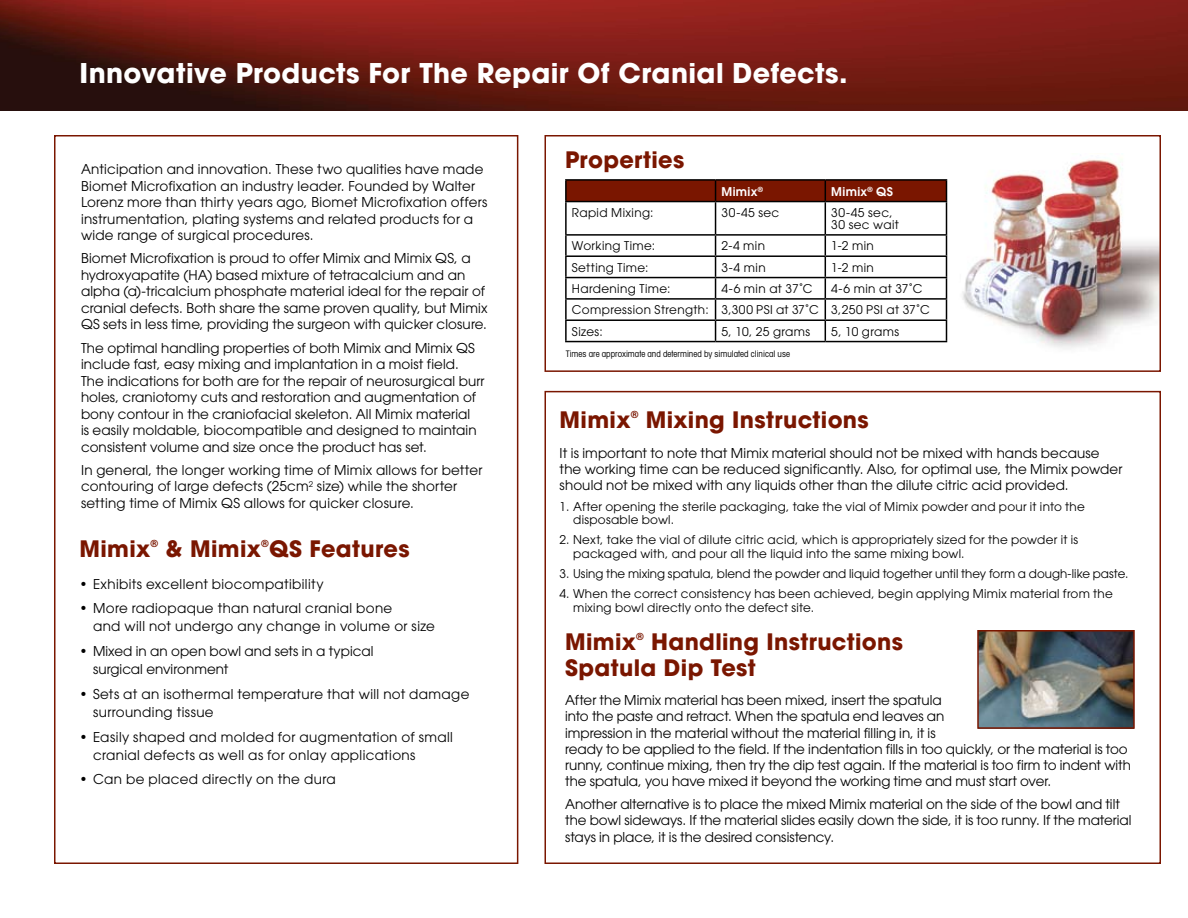
<style>
.page{position:relative;width:1188px;height:918px;background:#fff}
.page>*{position:absolute;margin:0;border:0;box-sizing:border-box;transform-origin:0 0}
.t1{font:700 27px "Avant Garde";letter-spacing:.01em;color:#fff}
.t2{font:700 22.5px/25.5px "Avant Garde";letter-spacing:.015em;color:#7a1600}
.t3{font:13.5px/16.5px "Avant Garde";letter-spacing:.005em;color:#000}
.t4{font:13.5px/18px "Avant Garde";letter-spacing:.025em;color:#000}
.t5{font:13.5px "Avant Garde";letter-spacing:.03em;color:#000}
.t6{font:12px/13.5px "Avant Garde";letter-spacing:.02em;color:#000}
.t7{font:12px "Avant Garde";color:#000}
.t8{font:600 12px "Avant Garde";letter-spacing:.03em;color:#fff}
.t9{font:700 9.6px "Avant Garde";color:#7a1600}
.t10{font:condensed 9px "Avant Garde";color:#000}
</style>
<div class="page">
<img style="left:0;top:0;width:1188px;height:110px">
<img style="left:962px;top:159px;width:196px;height:190px">
<div style="left:544px;top:135px;width:617px;height:237px;border:2px solid #7a1600"></div>
<div style="left:544px;top:391px;width:617px;height:473px;border:2px solid #7a1600"></div>
<div style="left:54px;top:135px;width:464px;height:729px;border:2px solid #7a1600"></div>
<hr style="left:565px;top:179px;width:151px;height:2px;background:#000">
<hr style="left:565px;top:181px;width:2px;height:20px;background:#000">
<hr style="left:716px;top:179px;width:109px;height:2px;background:#000">
<hr style="left:825px;top:179px;width:122px;height:2px;background:#000">
<svg style="left:566px;top:180px;width:381px;height:21px;background:#731400"></svg>
<hr style="left:565px;top:201px;width:151px;height:1px;background:#000">
<hr style="left:565px;top:202px;width:2px;height:32px;background:#000">
<hr style="left:716px;top:201px;width:109px;height:1px;background:#000">
<hr style="left:715px;top:202px;width:1px;height:32px;background:#000">
<hr style="left:825px;top:201px;width:122px;height:1px;background:#000">
<hr style="left:825px;top:202px;width:1px;height:32px;background:#000">
<hr style="left:946px;top:202px;width:1px;height:32px;background:#000">
<hr style="left:565px;top:234px;width:151px;height:2px;background:#000">
<svg style="left:565px;top:236px;width:2px;height:19px"></svg>
<hr style="left:716px;top:234px;width:109px;height:2px;background:#000">
<hr style="left:825px;top:234px;width:122px;height:2px;background:#000">
<hr style="left:565px;top:255px;width:151px;height:2px;background:#000">
<hr style="left:565px;top:257px;width:2px;height:20px;background:#000">
<hr style="left:716px;top:255px;width:109px;height:2px;background:#000">
<hr style="left:825px;top:255px;width:122px;height:2px;background:#000">
<hr style="left:565px;top:277px;width:151px;height:1px;background:#000">
<hr style="left:565px;top:278px;width:2px;height:20px;background:#000">
<hr style="left:716px;top:277px;width:109px;height:1px;background:#000">
<hr style="left:825px;top:277px;width:122px;height:1px;background:#000">
<hr style="left:565px;top:298px;width:151px;height:2px;background:#000">
<svg style="left:565px;top:300px;width:2px;height:19px"></svg>
<hr style="left:716px;top:298px;width:109px;height:2px;background:#000">
<hr style="left:825px;top:298px;width:122px;height:2px;background:#000">
<hr style="left:565px;top:319px;width:151px;height:2px;background:#000">
<hr style="left:565px;top:321px;width:2px;height:20px;background:#000">
<hr style="left:716px;top:319px;width:109px;height:2px;background:#000">
<svg style="left:715px;top:236px;width:1px;height:105px"></svg>
<hr style="left:825px;top:319px;width:122px;height:2px;background:#000">
<svg style="left:825px;top:236px;width:1px;height:105px"></svg>
<svg style="left:946px;top:236px;width:1px;height:105px"></svg>
<hr style="left:565px;top:341px;width:151px;height:1px;background:#000">
<hr style="left:716px;top:341px;width:109px;height:1px;background:#000">
<hr style="left:825px;top:341px;width:122px;height:1px;background:#000">
<img style="left:980px;top:633px;width:152px;height:93px">
<div style="left:977px;top:630px;width:158px;height:99px;border:2px solid #7a1600"></div>
<h1 class="t1" style="left:80px;top:55px;width:770px">Innovative Products For The Repair Of Cranial Defects.</h1>
<p class="t3" style="left:81px;top:161px;width:408px">Anticipation and innovation. These two qualities have made Biomet Microfixation an industry leader. Founded by Walter Lorenz more than thirty years ago, Biomet Microfixation offers instrumentation, plating systems and related products for a wide range of surgical procedures.</p>
<p class="t3" style="left:81px;top:250px;width:408px">Biomet Microfixation is proud to offer Mimix and Mimix QS, a hydroxyapatite (HA) based mixture of tetracalcium and an alpha (a)-tricalcium phosphate material ideal for the repair of cranial defects. Both share the same proven quality, but Mimix QS sets in less time, providing the surgeon with quicker closure.</p>
<p class="t3" style="left:81px;top:339px;width:405px">The optimal handling properties of both Mimix and Mimix QS include fast, easy mixing and implantation in a moist field.<br>The indications for both are for the repair of neurosurgical burr holes, craniotomy cuts and restoration and augmentation of bony contour in the craniofacial skeleton. All Mimix material<br>is easily moldable, biocompatible and designed to maintain consistent volume and size once the product has set.</p>
<p class="t3" style="left:81px;top:462px;width:403px">In general, the longer working time of Mimix allows for better contouring of large defects (25cm<sup>2</sup> size) while the shorter setting time of Mimix QS allows for quicker closure.</p>
<h2 class="t2" style="left:80px;top:536px;width:72px">Mimix</h2>
<p class="t9" style="left:151px;top:537px;width:9px">®</p>
<h2 class="t2" style="left:166px;top:536px;width:246px">&amp; Mimix QS Features</h2>
<p class="t9" style="left:261px;top:537px;width:9px">®</p>
<p class="t5" style="left:80px;top:576px;width:246px">• Exhibits excellent biocompatibility</p>
<p class="t4" style="left:93px;top:600px;width:344px;text-indent:-14px">• More radiopaque than natural cranial bone<br>and will not undergo any change in volume or size</p>
<p class="t3" style="left:93px;top:642px;width:282px;line-height:18px;text-indent:-14px">• Mixed in an open bowl and sets in a typical surgical environment</p>
<p class="t4" style="left:93px;top:685px;width:378px;text-indent:-14px">• Sets at an isothermal temperature that will not damage surrounding tissue</p>
<p class="t4" style="left:93px;top:728px;width:362px;text-indent:-14px">• Easily shaped and molded for augmentation of small cranial defects as well as for onlay applications</p>
<p class="t5" style="left:80px;top:772px;width:258px">• Can be placed directly on the dura</p>
<h2 class="t2" style="left:565px;top:147px;width:121px">Properties</h2>
<p class="t8" style="left:722px;top:183px;width:43px">Mimix<sup>®</sup></p>
<p class="t8" style="left:831px;top:183px;width:63px">Mimix<sup>®</sup> QS</p>
<p class="t6" style="left:572px;top:206px;width:83px">Rapid Mixing:</p>
<p class="t6" style="left:722px;top:206px;width:59px">30-45 sec</p>
<p class="t6" style="left:831px;top:206px;width:69px;line-height:12px">30-45 sec,<br>30 sec wait</p>
<p class="t6" style="left:572px;top:239px;width:85px">Working Time:</p>
<p class="t6" style="left:722px;top:239px;width:45px">2-4 min</p>
<p class="t6" style="left:831px;top:239px;width:44px">1-2 min</p>
<p class="t6" style="left:572px;top:260px;width:78px">Setting Time:</p>
<p class="t6" style="left:722px;top:260px;width:46px">3-4 min</p>
<p class="t6" style="left:831px;top:260px;width:44px">1-2 min</p>
<p class="t6" style="left:572px;top:282px;width:100px">Hardening Time:</p>
<p class="t6" style="left:722px;top:282px;width:93px">4-6 min at 37˚C</p>
<p class="t6" style="left:572px;top:278px;width:360px;line-height:21.3px;text-indent:259px">4-6 min at 37˚C<br>Compression Strength: 3,300 PSI at 37˚C 3,250 PSI at 37˚C<br>Sizes:</p>
<p class="t6" style="left:722px;top:324px;width:90px">5, 10, 25 grams</p>
<p class="t6" style="left:831px;top:324px;width:69px">5, 10 grams</p>
<p class="t10" style="left:566px;top:348px;width:226px">Times are approximate and determined by simulated clinical use</p>
<h2 class="t2" style="left:560px;top:407px;width:72px">Mimix</h2>
<p class="t9" style="left:631px;top:408px;width:9px">®</p>
<h2 class="t2" style="left:646px;top:407px;width:225px">Mixing Instructions</h2>
<p class="t3" style="left:560px;top:445px;width:564px">It is important to note that Mimix material should not be mixed with hands because the working time can be reduced significantly. Also, for optimal use, the Mimix powder should not be mixed with any liquids other than the dilute citric acid provided.</p>
<p class="t6" style="left:573px;top:499px;width:513px;text-indent:-14px">1. After opening the sterile packaging, take the vial of Mimix powder and pour it into the disposable bowl.</p>
<p class="t6" style="left:573px;top:533px;width:507px;text-indent:-14px">2. Next, take the vial of dilute citric acid, which is appropriately sized for the powder it is packaged with, and pour all the liquid into the same mixing bowl.</p>
<p class="t7" style="left:560px;top:567px;width:570px">3. Using the mixing spatula, blend the powder and liquid together until they form a dough-like paste.</p>
<p class="t6" style="left:573px;top:587px;width:541px;text-indent:-14px">4. When the correct consistency has been achieved, begin applying Mimix material from the mixing bowl directly onto the defect site.</p>
<h2 class="t2" style="left:565px;top:629px;width:72px">Mimix</h2>
<p class="t9" style="left:636px;top:630px;width:9px">®</p>
<h2 class="t2" style="left:565px;top:629px;width:340px;text-indent:86px">Handling Instructions<br>Spatula Dip Test</h2>
<p class="t3" style="left:565px;top:692px;width:567px">After the Mimix material has been mixed, insert the spatula<br>into the paste and retract. When the spatula end leaves an<br>impression in the material without the material filling in, it is<br>ready to be applied to the field. If the indentation fills in too quickly, or the material is too runny, continue mixing, then try the dip test again. If the material is too firm to indent with the spatula, you have mixed it beyond the working time and must start over.</p>
<p class="t3" style="left:565px;top:796px;width:568px">Another alternative is to place the mixed Mimix material on the side of the bowl and tilt the bowl sideways. If the material slides easily down the side, it is too runny. If the material stays in place, it is the desired consistency.</p>
</div>
